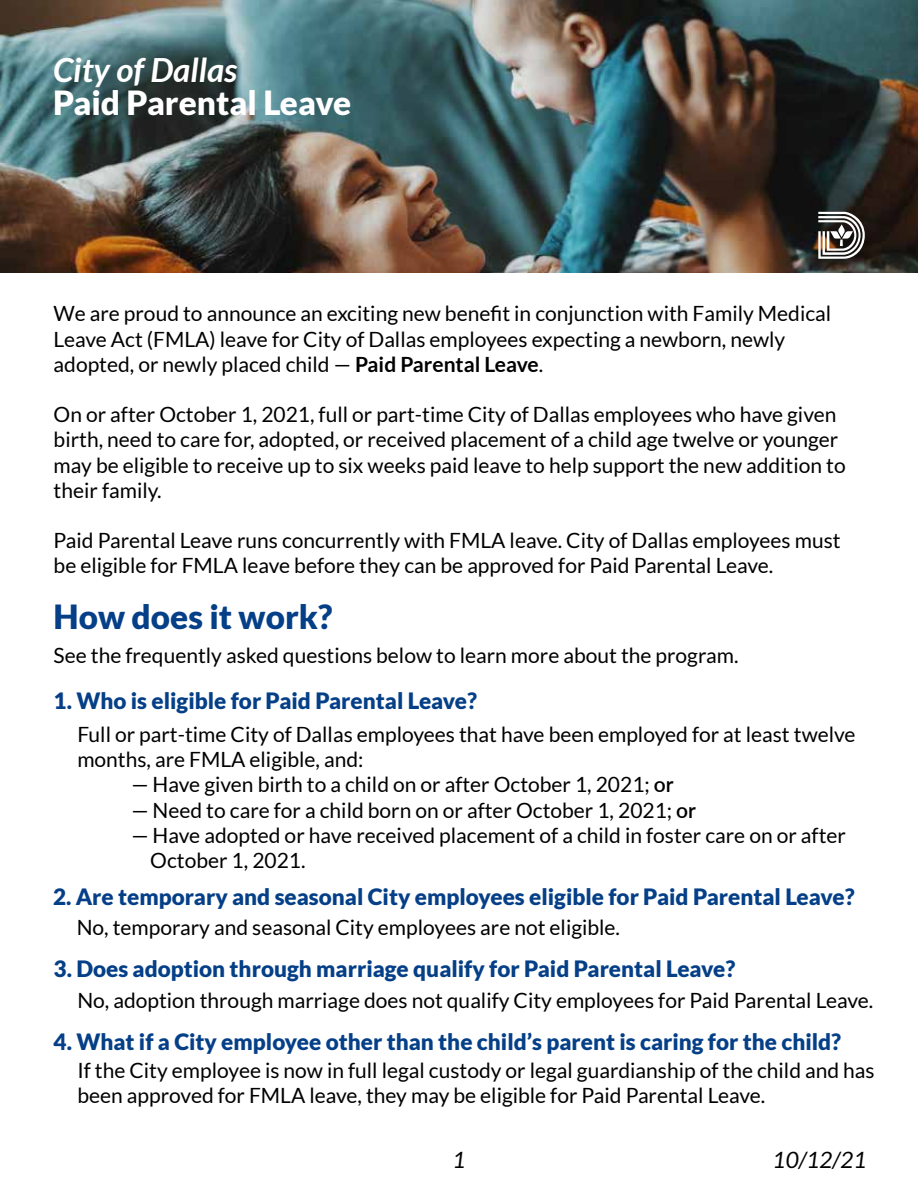
<style>
.page{position:relative;width:918px;height:1188px;background:#fff}
.page>*{position:absolute;margin:0;border:0;box-sizing:border-box;transform-origin:0 0}
.t1{font:900 33.3px "Lato";color:#fff}
.t2{font:900 33.3px "Lato";color:#043f87}
.t3{font:italic 700 33.3px "Lato";color:#fff}
.t4{font:900 22.5px "Lato";color:#043f87}
.t5{font:italic 22.5px "Lato";color:#000}
.t6{font:21px/25.2px "Lato";color:#000}
.s1{font-weight:700}
.s2{font-weight:600}
</style>
<div class="page">
<img style="left:0;top:0;width:918px;height:273px">
<svg style="left:818px;top:212px;width:47px;height:47px"></svg>
<h1 class="t3" style="left:53px;top:51px;width:186px">City of Dallas</h1>
<h1 class="t1" style="left:53px;top:84px;width:300px">Paid Parental Leave</h1>
<p class="t6" style="left:54px;top:301px;width:779px">We are proud to announce an exciting new benefit in conjunction with Family Medical<br>Leave Act (FMLA) leave for City of Dallas employees expecting a newborn, newly adopted, or newly placed child — <span class="s1">Paid Parental Leave</span>.</p>
<p class="t6" style="left:54px;top:402px;width:794px">On or after October 1, 2021, full or part-time City of Dallas employees who have given birth, need to care for, adopted, or received placement of a child age twelve or younger may be eligible to receive up to six weeks paid leave to help support the new addition to their family.</p>
<p class="t6" style="left:54px;top:528px;width:789px">Paid Parental Leave runs concurrently with FMLA leave. City of Dallas employees must be eligible for FMLA leave before they can be approved for Paid Parental Leave.</p>
<h1 class="t2" style="left:54px;top:597px;width:281px">How does it work?</h1>
<p class="t6" style="left:54px;top:643px;width:686px">See the frequently asked questions below to learn more about the program.</p>
<p class="t4" style="left:54px;top:688px;width:425px">1. Who is eligible for Paid Parental Leave?</p>
<p class="t6" style="left:77px;top:722px;width:780px">Full or part-time City of Dallas employees that have been employed for at least twelve months, are FMLA eligible, and:</p>
<p class="t6" style="left:131px;top:772px;width:544px">— Have given birth to a child on or after October 1, 2021; <span class="s2">or</span></p>
<p class="t6" style="left:131px;top:797px;width:566px">— Need to care for a child born on or after October 1, 2021; <span class="s2">or</span></p>
<p class="t6" style="left:150px;top:822px;width:697px;text-indent:-19px">— Have adopted or have received placement of a child in foster care on or after<br>October 1, 2021.</p>
<p class="t4" style="left:53px;top:884px;width:803px">2. Are temporary and seasonal City employees eligible for Paid Parental Leave?</p>
<p class="t6" style="left:77px;top:915px;width:545px">No, temporary and seasonal City employees are not eligible.</p>
<p class="t4" style="left:54px;top:955px;width:683px">3. Does adoption through marriage qualify for Paid Parental Leave?</p>
<p class="t6" style="left:77px;top:988px;width:797px">No, adoption through marriage does not qualify City employees for Paid Parental Leave.</p>
<p class="t4" style="left:54px;top:1029px;width:789px">4. What if a City employee other than the child’s parent is caring for the child?</p>
<p class="t6" style="left:77px;top:1058px;width:799px">If the City employee is now in full legal custody or legal guardianship of the child and has been approved for FMLA leave, they may be eligible for Paid Parental Leave.</p>
<p class="t5" style="left:452px;top:1147px;width:15px">1</p>
<p class="t5" style="left:773px;top:1147px;width:95px">10/12/21</p>
</div>
